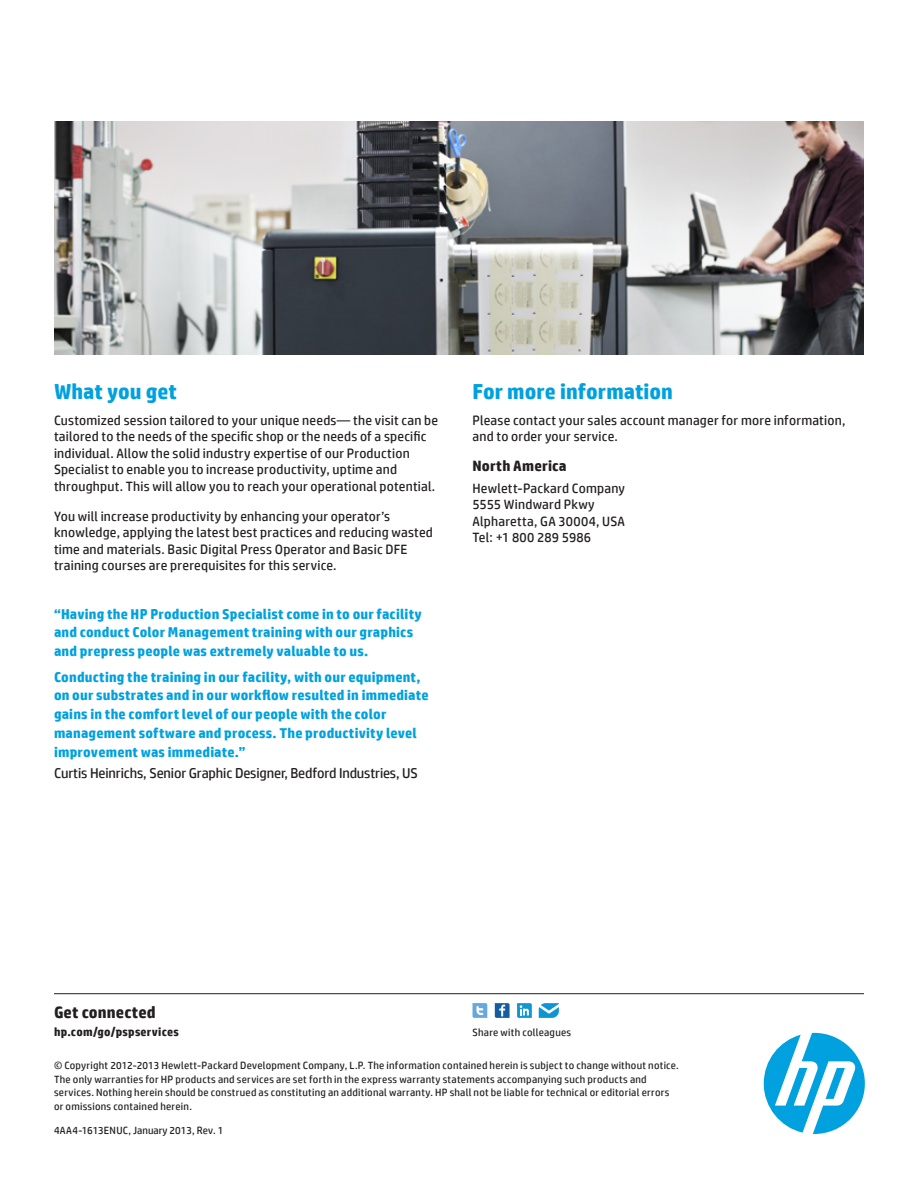
<style>
.page{position:relative;width:918px;height:1188px;background:#fff}
.page>*{position:absolute;margin:0;border:0;box-sizing:border-box;transform-origin:0 0}
.t1{font:700 21.75px "HP Simplified";color:#00a1de}
.t2{font:700 16.5px "HP Simplified";letter-spacing:.005em;color:#231f20}
.t3{font:700 15px "HP Simplified";letter-spacing:.01em;color:#231f20}
.t4{font:700 14.25px/18.8px "HP Simplified";letter-spacing:.01em;color:#00a1de}
.t5{font:14.25px "HP Simplified";letter-spacing:-.01em;color:#231f20}
.t6{font:13.5px/16.5px "HP Simplified";letter-spacing:.015em;color:#231f20}
.t7{font:700 12px "HP Simplified";letter-spacing:.02em;color:#231f20}
.t8{font:10.5px/13.5px "HP Simplified";letter-spacing:.025em;color:#231f20}
.t9{font:10.5px "HP Simplified";color:#231f20}
.s1{font-style:inherit}
</style>
<div class="page">
<img style="left:54px;top:122px;width:810px;height:232px">
<svg style="left:764px;top:1033px;width:101px;height:101px"></svg>
<hr style="left:54px;top:993px;width:810px;height:1px;background:#231f20">
<svg style="left:472px;top:1003px;width:15px;height:15px"></svg>
<svg style="left:495px;top:1003px;width:15px;height:15px"></svg>
<svg style="left:517px;top:1003px;width:15px;height:15px"></svg>
<svg style="left:539px;top:1003px;width:20px;height:15px"></svg>
<h1 class="t1" style="left:54px;top:377px;width:124px">What you get</h1>
<p class="t6" style="left:54px;top:411px;width:386px">Customized session tailored to your unique needs— the visit can be tailored to the needs of the specific shop or the needs of a specific individual. Allow the solid industry expertise of our Production Specialist to enable you to increase productivity, uptime and throughput. This will allow you to reach your operational potential.</p>
<p class="t6" style="left:54px;top:507px;width:380px">You will increase productivity by enhancing your operator’s knowledge, applying the latest best practices and reducing wasted time and materials. Basic Digital Press Operator and Basic DFE training courses are prerequisites for this service.</p>
<p class="t4" style="left:54px;top:604px;width:369px">“Having the HP Production Specialist come in to our facility and conduct Color Management training with our graphics and prepress people was extremely valuable to us.</p>
<p class="t4" style="left:54px;top:667px;width:376px">Conducting the training in our facility, with our equipment, on our substrates and in our workflow resulted in immediate gains in the comfort level of our people with the color management software and process. The productivity level improvement was immediate.”</p>
<p class="t5" style="left:54px;top:763px;width:365px">Curtis Heinrichs, Senior Graphic Designer, Bedford Industries, US</p>
<h1 class="t1" style="left:472px;top:377px;width:202px">For more information</h1>
<p class="t6" style="left:472px;top:411px;width:374px">Please contact your sales account manager for more information, and to order your service.</p>
<p class="t3" style="left:472px;top:456px;width:96px">North America</p>
<p class="t6" style="left:472px;top:480px;width:154px">Hewlett-Packard Company<br>5555 Windward Pkwy<br>Alpharetta, GA 30004, USA<br>Tel: +1 800 289 5986</p>
<p class="t2" style="left:54px;top:1001px;width:103px">Get connected</p>
<p class="t7" style="left:54px;top:1024px;width:126px">hp.com/go/pspservices</p>
<p class="t8" style="left:472px;top:1025px;width:100px">Share with colleagues</p>
<p class="t8" style="left:54px;top:1059px;width:626px">© Copyright 2012<span class="s1">-2013</span> Hewlett-Packard Development Company, L.P. The information contained herein is subject to change without notice.<br>The only warranties for HP products and services are set forth in the express warranty statements accompanying such products and services. Nothing herein should be construed as constituting an additional warranty. HP shall not be liable for technical or editorial errors or omissions contained herein.</p>
<p class="t9" style="left:54px;top:1124px;width:171px"><span class="s1">4AA4-1613ENUC,</span> January 2013, Rev. 1</p>
</div>
